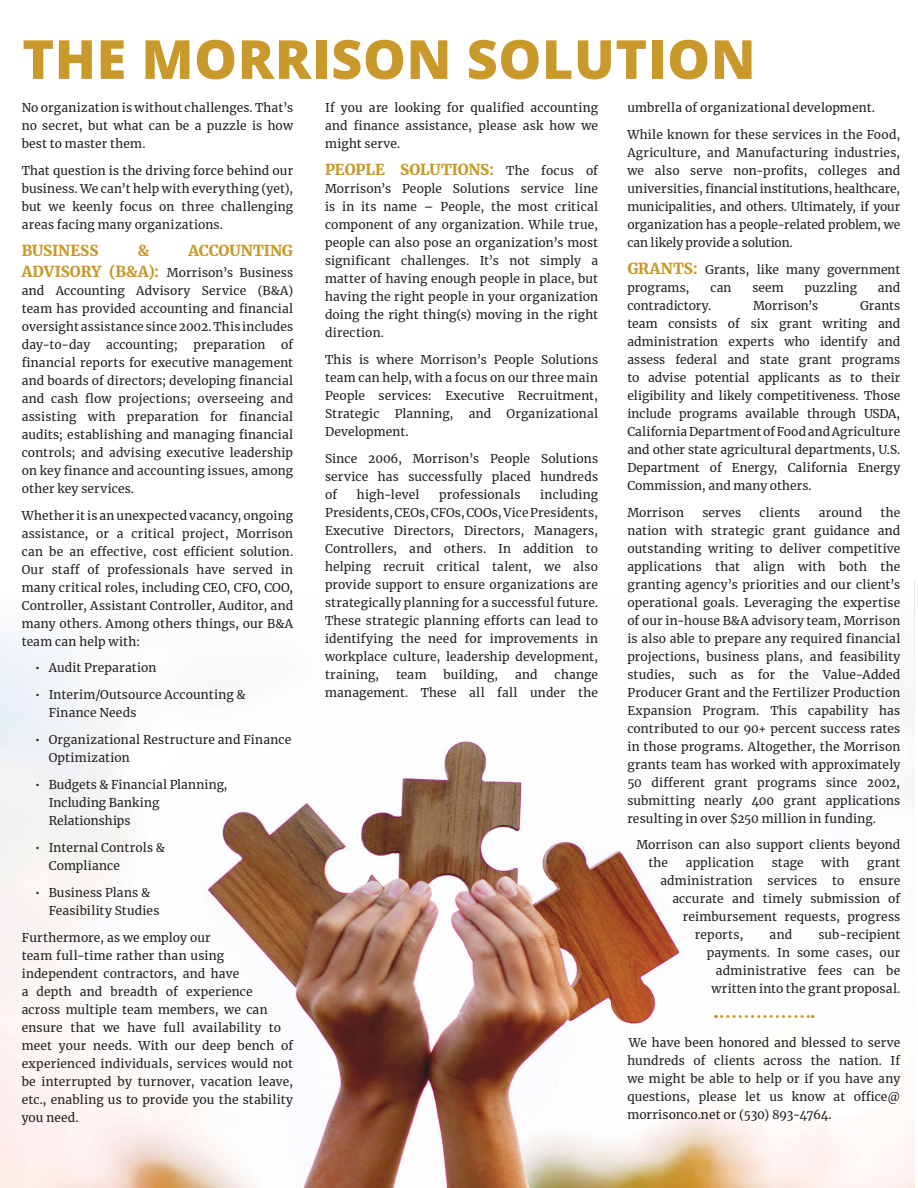
<style>
.page{position:relative;width:918px;height:1188px;background:#fff}
.page>*{position:absolute;margin:0;border:0;box-sizing:border-box;transform-origin:0 0}
.t1{font:800 54px "Open Sans";letter-spacing:.01em;color:#c99a2b}
.t2{font:900 15px "Merriweather";letter-spacing:-.005em;color:#c99a2b}
.t3{font:12px/18px "Merriweather";letter-spacing:.015em;color:#231f20;text-align:justify}
.s1{font-weight:900;font-size:15px;color:#c99a2b}
.s2{font-weight:400;font-size:12px;color:#231f20}
</style>
<div class="page">
<img style="left:0;top:581px;width:915px;height:607px">
<div style="left:0;top:556px;width:914px;height:231px;background:#fff"></div>
<svg style="left:716px;top:1015px;width:97px;height:3px"></svg>
<h1 class="t1" style="left:22px;top:18px;width:735px">THE MORRISON SOLUTION</h1>
<p class="t3" style="left:627px;top:98px;width:249px">umbrella of organizational development.</p>
<p class="t3" style="left:627px;top:125px;width:275px">While known for these services in the Food, Agriculture, and Manufacturing industries, we also serve non-profits, colleges and universities, financial institutions, healthcare, municipalities, and others. Ultimately, if your organization has a people-related problem, we can likely provide a solution.</p>
<p class="t3" style="left:627px;top:260px;width:275px"><span class="s1">GRANTS:</span> Grants, like many government programs,</p>
<p class="t3" style="left:325px;top:98px;width:275px">If you are looking for qualified accounting and finance assistance, please ask how we might serve.</p>
<p class="t2" style="left:325px;top:159px;width:275px">PEOPLE SOLUTIONS: <span class="s2">The focus of</span></p>
<p class="t3" style="left:325px;top:179px;width:275px">Morrison’s People Solutions service line is in its name – People, the most critical component of any organization. While true, people can also pose an organization’s most significant challenges. It’s not simply a matter of having enough people in place, but having the right people in your organization doing the right thing(s) moving in the right direction.</p>
<p class="t3" style="left:325px;top:350px;width:275px">This is where Morrison’s People Solutions team can help, with a focus on our three main People services: Executive Recruitment, Strategic</p>
<p class="t3" style="left:22px;top:98px;width:273px">No organization is without challenges. That’s no secret, but what can be a puzzle is how best to master them.</p>
<p class="t3" style="left:22px;top:161px;width:273px">That question is the driving force behind our business. We can’t help with everything (yet), but we keenly focus on three challenging areas facing many organizations.</p>
<p class="t2" style="left:22px;top:240px;width:78px">BUSINESS</p>
<p class="t2" style="left:138px;top:240px;width:13px">&amp;</p>
<p class="t2" style="left:188px;top:240px;width:106px">ACCOUNTING</p>
<p class="t3" style="left:22px;top:263px;width:273px"><span class="s1">ADVISORY (B&amp;A):</span> Morrison’s Business and Accounting Advisory Service (B&amp;A) team has provided accounting and financial oversight assistance since 2002. This includes day-to-day</p>
<p class="t3" style="left:710px;top:278px;width:23px">can</p>
<p class="t3" style="left:752px;top:278px;width:33px">seem</p>
<p class="t3" style="left:805px;top:278px;width:54px">puzzling</p>
<p class="t3" style="left:878px;top:278px;width:24px">and</p>
<p class="t3" style="left:627px;top:296px;width:85px">contradictory.</p>
<p class="t3" style="left:753px;top:296px;width:67px">Morrison’s</p>
<p class="t3" style="left:627px;top:296px;width:275px;text-indent:233px">Grants team consists of six grant writing and administration experts who identify and assess federal and state grant programs to advise potential applicants as to their eligibility and likely competitiveness. Those include programs available through USDA, California Department of Food and Agriculture and other state agricultural departments, U.S.<br>Department of Energy, California Energy Commission, and many others.</p>
<p class="t3" style="left:627px;top:503px;width:58px">Morrison</p>
<p class="t3" style="left:702px;top:503px;width:40px">serves</p>
<p class="t3" style="left:760px;top:503px;width:42px">clients</p>
<p class="t3" style="left:819px;top:503px;width:45px">around</p>
<p class="t3" style="left:22px;top:335px;width:273px;text-indent:259px">of financial reports for executive management and boards of directors; developing financial and cash flow projections; overseeing and assisting with preparation for financial audits; establishing and managing financial controls; and advising executive leadership on key finance and accounting issues, among other key services.</p>
<p class="t3" style="left:22px;top:506px;width:273px">Whether it is an unexpected vacancy, ongoing assistance, or a critical project, Morrison can be an effective, cost efficient solution.<br>Our staff of professionals have served in many critical roles, including CEO, CFO, COO, Controller, Assistant Controller, Auditor, and many others. Among others things, our B&amp;A team can help with:</p>
<p class="t3" style="left:35px;top:659px;width:123px">• Audit Preparation</p>
<p class="t3" style="left:49px;top:686px;width:199px;text-indent:-14px">• Interim/Outsource Accounting &amp;<br>Finance Needs</p>
<p class="t3" style="left:49px;top:731px;width:244px;text-indent:-14px">• Organizational Restructure and Finance<br>Optimization</p>
<p class="t3" style="left:49px;top:776px;width:180px;text-align:left;text-indent:-14px">• Budgets &amp; Financial Planning,<br>Including Banking<br>Relationships</p>
<p class="t3" style="left:49px;top:838px;width:118px;text-indent:-14px">• Internal Controls &amp;<br>Compliance</p>
<p class="t3" style="left:49px;top:883px;width:112px;text-indent:-14px">• Business Plans &amp;<br>Feasibility Studies</p>
<p class="t3" style="left:22px;top:928px;width:273px;text-align:left">Furthermore, as we employ our<br>team full-time rather than using independent contractors, and have<br>a depth and breadth of experience across multiple team members, we can ensure that we have full availability to meet your needs. With our deep bench of experienced individuals, services would not be interrupted by turnover, vacation leave, etc., enabling us to provide you the stability you need.</p>
<p class="t3" style="left:106px;top:335px;width:73px">accounting;</p>
<p class="t3" style="left:194px;top:335px;width:73px">preparation</p>
<p class="t3" style="left:395px;top:404px;width:60px">Planning,</p>
<p class="t3" style="left:469px;top:404px;width:24px">and</p>
<p class="t3" style="left:507px;top:404px;width:93px">Organizational</p>
<p class="t3" style="left:325px;top:422px;width:85px">Development.</p>
<p class="t3" style="left:325px;top:449px;width:275px">Since 2006, Morrison’s People Solutions service has successfully placed hundreds of</p>
<p class="t3" style="left:357px;top:485px;width:64px">high-level</p>
<p class="t3" style="left:439px;top:485px;width:83px">professionals</p>
<p class="t3" style="left:325px;top:485px;width:275px;text-indent:215px">including Presidents, CEOs, CFOs, COOs, Vice Presidents, Executive Directors, Directors, Managers, Controllers, and others. In addition to helping recruit critical talent, we also provide support to ensure organizations are strategically planning for a successful future.<br>These strategic planning efforts can lead to identifying the need for improvements in workplace culture, leadership development, training,</p>
<p class="t3" style="left:627px;top:503px;width:275px;text-indent:253px">the nation with strategic grant guidance and outstanding writing to deliver competitive applications that align with both the granting agency’s priorities and our client’s operational goals. Leveraging the expertise of our in-house B&amp;A advisory team, Morrison is also able to prepare any required financial projections, business plans, and feasibility studies, such as for the Value-Added Producer Grant and the Fertilizer Production Expansion Program. This capability has contributed to our 90+ percent success rates in those programs. Altogether, the Morrison grants team has worked with approximately 50 different grant programs since 2002, submitting nearly 400 grant applications resulting in over $250 million in funding.</p>
<p class="t3" style="left:648px;top:836px;width:254px;text-indent:-12px">Morrison can also support clients beyond the</p>
<p class="t3" style="left:325px;top:665px;width:275px;text-align:right">change<br>management. These all fall under the</p>
<p class="t3" style="left:396px;top:665px;width:32px">team</p>
<p class="t3" style="left:444px;top:665px;width:56px">building,</p>
<p class="t3" style="left:515px;top:665px;width:24px">and</p>
<p class="t3" style="left:686px;top:854px;width:70px">application</p>
<p class="t3" style="left:772px;top:854px;width:34px">stage</p>
<p class="t3" style="left:822px;top:854px;width:29px">with</p>
<p class="t3" style="left:867px;top:854px;width:35px">grant</p>
<p class="t3" style="left:660px;top:872px;width:242px">administration services to ensure</p>
<p class="t3" style="left:672px;top:890px;width:230px">accurate and timely submission of</p>
<p class="t3" style="left:683px;top:908px;width:219px">reimbursement requests, progress</p>
<p class="t3" style="left:695px;top:926px;width:50px">reports,</p>
<p class="t3" style="left:770px;top:926px;width:24px">and</p>
<p class="t3" style="left:707px;top:926px;width:195px;text-align:right">sub-recipient<br>payments. In some cases, our administrative fees can be written into the grant proposal.</p>
<p class="t3" style="left:627px;top:1034px;width:275px">We have been honored and blessed to serve hundreds of clients across the nation. If we might be able to help or if you have any questions, please let us know at office@ morrisonco.net or (530) 893-4764.</p>
</div>
